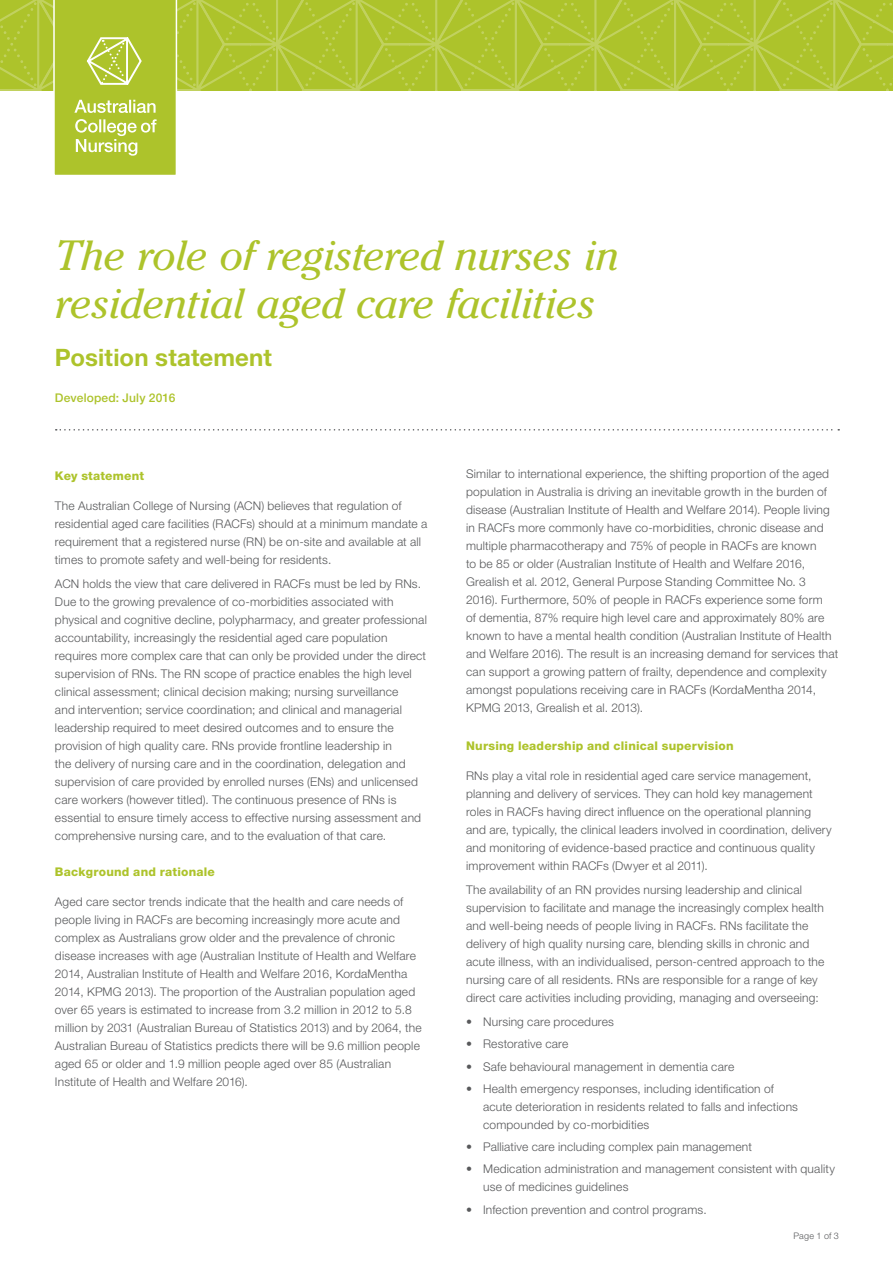
<style>
.page{position:relative;width:893px;height:1263px;background:#fff}
.page>*{position:absolute;margin:0;border:0;box-sizing:border-box;transform-origin:0 0}
.t1{font:italic 42px/48px "Cheltenham Std";letter-spacing:-.015em;color:#adc32b}
.t2{font:700 24px "Helvetica Neue LT Std";letter-spacing:.005em;color:#adc32b}
.t3{font:300 12px/18px "Helvetica Neue LT Std";letter-spacing:.015em;color:#58595b}
.t4{font:800 12px "Helvetica Neue LT Std";letter-spacing:.015em;color:#adc32b}
.t5{font:500 12px "Helvetica Neue LT Std";letter-spacing:.015em;color:#adc32b}
.t6{font:300 9px "Helvetica Neue LT Std";letter-spacing:.015em;color:#58595b}
</style>
<div class="page">
<svg style="left:0;top:0;width:893px;height:90px;background:#afc532"></svg>
<svg style="left:56px;top:429px;width:783px;height:2px"></svg>
<svg style="left:53px;top:0;width:124px;height:175px;background:#b5c941"></svg>
<h1 class="t1" style="left:55px;top:231px;width:565px">The role of registered nurses in residential aged care facilities</h1>
<h2 class="t2" style="left:55px;top:343px;width:218px">Position statement</h2>
<p class="t5" style="left:55px;top:391px;width:122px">Developed: July 2016</p>
<p class="t4" style="left:55px;top:469px;width:91px">Key statement</p>
<p class="t3" style="left:55px;top:496px;width:374px">The Australian College of Nursing (ACN) believes that regulation of residential aged care facilities (RACFs) should at a minimum mandate a requirement that a registered nurse (RN) be on-site and available at all times to promote safety and well-being for residents.</p>
<p class="t3" style="left:55px;top:574px;width:373px">ACN holds the view that care delivered in RACFs must be led by RNs.<br>Due to the growing prevalence of co-morbidities associated with physical and cognitive decline, polypharmacy, and greater professional accountability, increasingly the residential aged care population requires more complex care that can only be provided under the direct supervision of RNs. The RN scope of practice enables the high level clinical assessment; clinical decision making; nursing surveillance<br>and intervention; service coordination; and clinical and managerial leadership required to meet desired outcomes and to ensure the provision of high quality care. RNs provide frontline leadership in<br>the delivery of nursing care and in the coordination, delegation and supervision of care provided by enrolled nurses (ENs) and unlicensed care workers (however titled). The continuous presence of RNs is essential to ensure timely access to effective nursing assessment and comprehensive nursing care, and to the evaluation of that care.</p>
<p class="t4" style="left:55px;top:865px;width:161px">Background and rationale</p>
<p class="t3" style="left:55px;top:892px;width:368px">Aged care sector trends indicate that the health and care needs of people living in RACFs are becoming increasingly more acute and complex as Australians grow older and the prevalence of chronic disease increases with age (Australian Institute of Health and Welfare 2014, Australian Institute of Health and Welfare 2016, KordaMentha 2014, KPMG 2013). The proportion of the Australian population aged over 65 years is estimated to increase from 3.2 million in 2012 to 5.8 million by 2031 (Australian Bureau of Statistics 2013) and by 2064, the Australian Bureau of Statistics predicts there will be 9.6 million people aged 65 or older and 1.9 million people aged over 85 (Australian Institute of Health and Welfare 2016).</p>
<p class="t3" style="left:466px;top:465px;width:374px">Similar to international experience, the shifting proportion of the aged population in Australia is driving an inevitable growth in the burden of disease (Australian Institute of Health and Welfare 2014). People living in RACFs more commonly have co-morbidities, chronic disease and multiple pharmacotherapy and 75% of people in RACFs are known<br>to be 85 or older (Australian Institute of Health and Welfare 2016, Grealish et al. 2012, General Purpose Standing Committee No. 3<br>2016). Furthermore, 50% of people in RACFs experience some form<br>of dementia, 87% require high level care and approximately 80% are known to have a mental health condition (Australian Institute of Health and Welfare 2016). The result is an increasing demand for services that can support a growing pattern of frailty, dependence and complexity amongst populations receiving care in RACFs (KordaMentha 2014, KPMG 2013, Grealish et al. 2013).</p>
<p class="t4" style="left:466px;top:739px;width:269px">Nursing leadership and clinical supervision</p>
<p class="t3" style="left:466px;top:766px;width:367px">RNs play a vital role in residential aged care service management, planning and delivery of services. They can hold key management roles in RACFs having direct influence on the operational planning and are, typically, the clinical leaders involved in coordination, delivery and monitoring of evidence-based practice and continuous quality improvement within RACFs (Dwyer et al 2011).</p>
<p class="t3" style="left:466px;top:880px;width:360px">The availability of an RN provides nursing leadership and clinical supervision to facilitate and manage the increasingly complex health and well-being needs of people living in RACFs. RNs facilitate the delivery of high quality nursing care, blending skills in chronic and acute illness, with an individualised, person-centred approach to the nursing care of all residents. RNs are responsible for a range of key direct care activities including providing, managing and overseeing:</p>
<p class="t3" style="left:466px;top:1012px;width:149px">• Nursing care procedures</p>
<p class="t3" style="left:466px;top:1035px;width:104px">• Restorative care</p>
<p class="t3" style="left:466px;top:1057px;width:270px">• Safe behavioural management in dementia care</p>
<p class="t3" style="left:483px;top:1079px;width:316px;text-indent:-17px">• Health emergency responses, including identification of acute deterioration in residents related to falls and infections compounded by co-morbidities</p>
<p class="t3" style="left:466px;top:1137px;width:287px">• Palliative care including complex pain management</p>
<p class="t3" style="left:483px;top:1160px;width:353px;text-indent:-17px">• Medication administration and management consistent with quality use of medicines guidelines</p>
<p class="t3" style="left:466px;top:1200px;width:242px">• Infection prevention and control programs.</p>
<p class="t6" style="left:793px;top:1230px;width:47px">Page 1 of 3</p>
</div>
